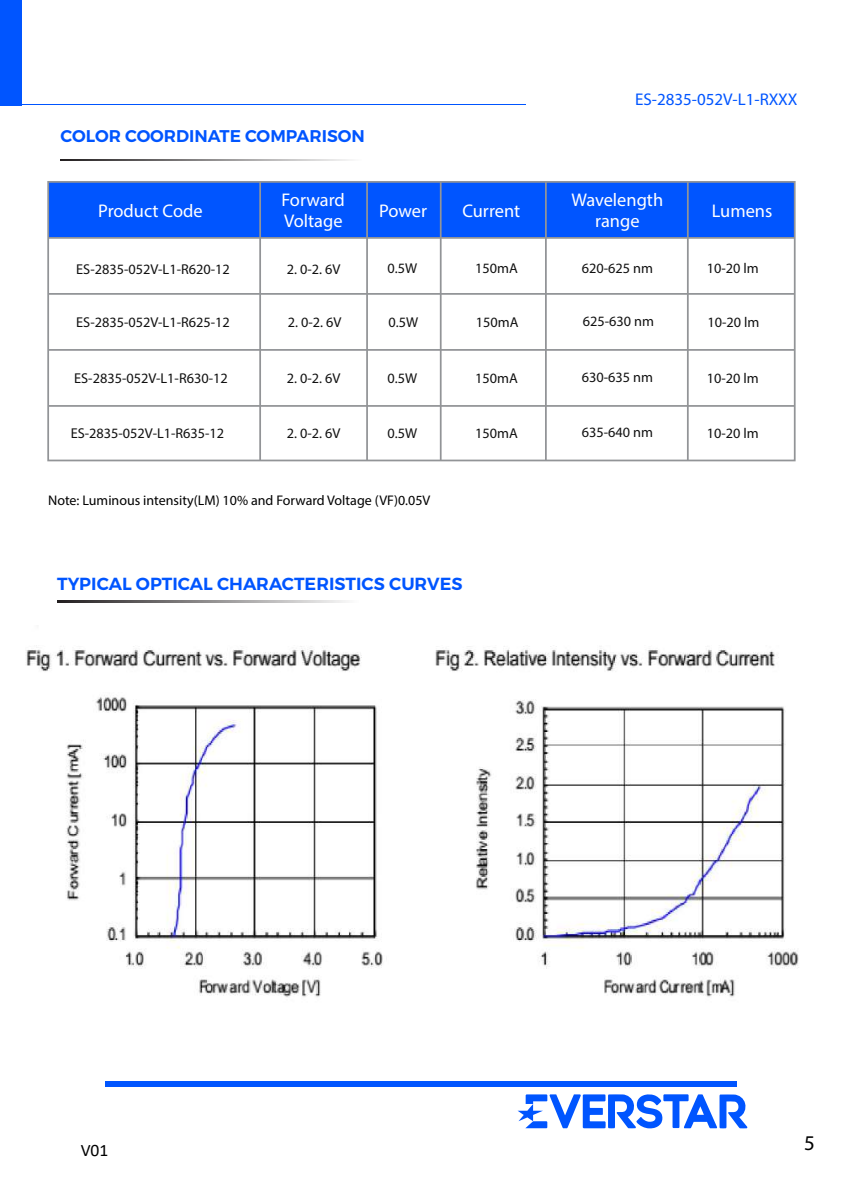
<style>
.page{position:relative;width:843px;height:1179px;background:#fff}
.page>*{position:absolute;margin:0;border:0;box-sizing:border-box;transform-origin:0 0}
.t1{font:21px "Myriad Pro";color:#000}
.t2{font:18.38px/21px "Myriad Pro";color:#fff;text-align:center}
.t3{font:600 17.5px "Montserrat";color:#05f}
.t4{font:17.5px "Calibri";color:#000}
.t5{font:600 16.97px "Montserrat";color:#05f}
.t6{font:16.97px "Myriad Pro";color:#05f}
.t7{font:14.35px "Myriad Pro";color:#111}
.t8{font:14px "Myriad Pro";color:#000}
</style>
<div class="page">
<div style="left:48px;top:182px;width:746px;height:56px;background:#05f"></div>
<div style="left:105px;top:1081px;width:631px;height:5px;background:#05f"></div>
<svg style="left:517px;top:1094px;width:230px;height:34px"></svg>
<div style="left:0;top:0;width:21px;height:105px;background:#05f"></div>
<hr style="left:0;top:104px;width:525px;height:1px;background:#05f">
<svg style="left:61px;top:159px;width:288px;height:2px"></svg>
<svg style="left:57px;top:600px;width:289px;height:2px"></svg>
<div style="left:47px;top:181px;width:748px;height:280px;border:2px solid #929497"></div>
<hr style="left:48px;top:405px;width:746px;height:2px;background:#929497">
<hr style="left:48px;top:349px;width:746px;height:2px;background:#929497">
<hr style="left:48px;top:293px;width:746px;height:2px;background:#929497">
<hr style="left:48px;top:237px;width:746px;height:2px;background:#929497">
<hr style="left:687px;top:182px;width:1px;height:278px;background:#929497">
<hr style="left:545px;top:182px;width:1px;height:278px;background:#929497">
<hr style="left:440px;top:182px;width:1px;height:278px;background:#929497">
<hr style="left:366px;top:182px;width:2px;height:278px;background:#929497">
<hr style="left:259px;top:182px;width:2px;height:278px;background:#929497">
<img style="left:26px;top:645px;width:773px;height:352px">
<p class="t5" style="left:61px;top:125px;width:306px">COLOR COORDINATE COMPARISON</p>
<p class="t6" style="left:635px;top:89px;width:164px">ES-2835-052V-L1-RXXX</p>
<p class="t2" style="left:281px;top:189px;width:65px;text-align:left">Forward<br>Voltage</p>
<p class="t2" style="left:571px;top:189px;width:93px">Wavelength range</p>
<p class="t2" style="left:98px;top:200px;width:106px">Product Code</p>
<p class="t2" style="left:379px;top:200px;width:49px">Power</p>
<p class="t2" style="left:462px;top:200px;width:59px">Current</p>
<p class="t2" style="left:712px;top:200px;width:62px">Lumens</p>
<p class="t7" style="left:76px;top:260px;width:155px">ES-2835-052V-L1-R620-12</p>
<p class="t7" style="left:287px;top:260px;width:55px">2. 0-2. 6V</p>
<p class="t7" style="left:387px;top:260px;width:31px">0.5W</p>
<p class="t7" style="left:475px;top:260px;width:44px">150mA</p>
<p class="t7" style="left:582px;top:259px;width:73px">620-625 nm</p>
<p class="t7" style="left:706px;top:260px;width:54px">10-20 lm</p>
<p class="t7" style="left:76px;top:313px;width:155px">ES-2835-052V-L1-R625-12</p>
<p class="t7" style="left:288px;top:313px;width:55px">2. 0-2. 6V</p>
<p class="t7" style="left:388px;top:313px;width:31px">0.5W</p>
<p class="t7" style="left:476px;top:313px;width:44px">150mA</p>
<p class="t7" style="left:583px;top:312px;width:73px">625-630 nm</p>
<p class="t7" style="left:707px;top:313px;width:54px">10-20 lm</p>
<p class="t7" style="left:74px;top:369px;width:155px">ES-2835-052V-L1-R630-12</p>
<p class="t7" style="left:287px;top:369px;width:55px">2. 0-2. 6V</p>
<p class="t7" style="left:387px;top:369px;width:31px">0.5W</p>
<p class="t7" style="left:475px;top:369px;width:44px">150mA</p>
<p class="t7" style="left:582px;top:368px;width:73px">630-635 nm</p>
<p class="t7" style="left:706px;top:369px;width:54px">10-20 lm</p>
<p class="t7" style="left:71px;top:425px;width:155px">ES-2835-052V-L1-R635-12</p>
<p class="t7" style="left:287px;top:425px;width:55px">2. 0-2. 6V</p>
<p class="t7" style="left:387px;top:424px;width:31px">0.5W</p>
<p class="t7" style="left:475px;top:424px;width:44px">150mA</p>
<p class="t7" style="left:582px;top:424px;width:73px">635-640 nm</p>
<p class="t7" style="left:706px;top:424px;width:54px">10-20 lm</p>
<p class="t8" style="left:48px;top:491px;width:384px">Note: Luminous intensity(LM) 10% and Forward Voltage (VF)0.05V</p>
<p class="t3" style="left:57px;top:572px;width:407px">TYPICAL OPTICAL CHARACTERISTICS CURVES</p>
<p class="t4" style="left:81px;top:1137px;width:29px">V01</p>
<h1 class="t1" style="left:804px;top:1129px;width:12px">5</h1>
</div>
